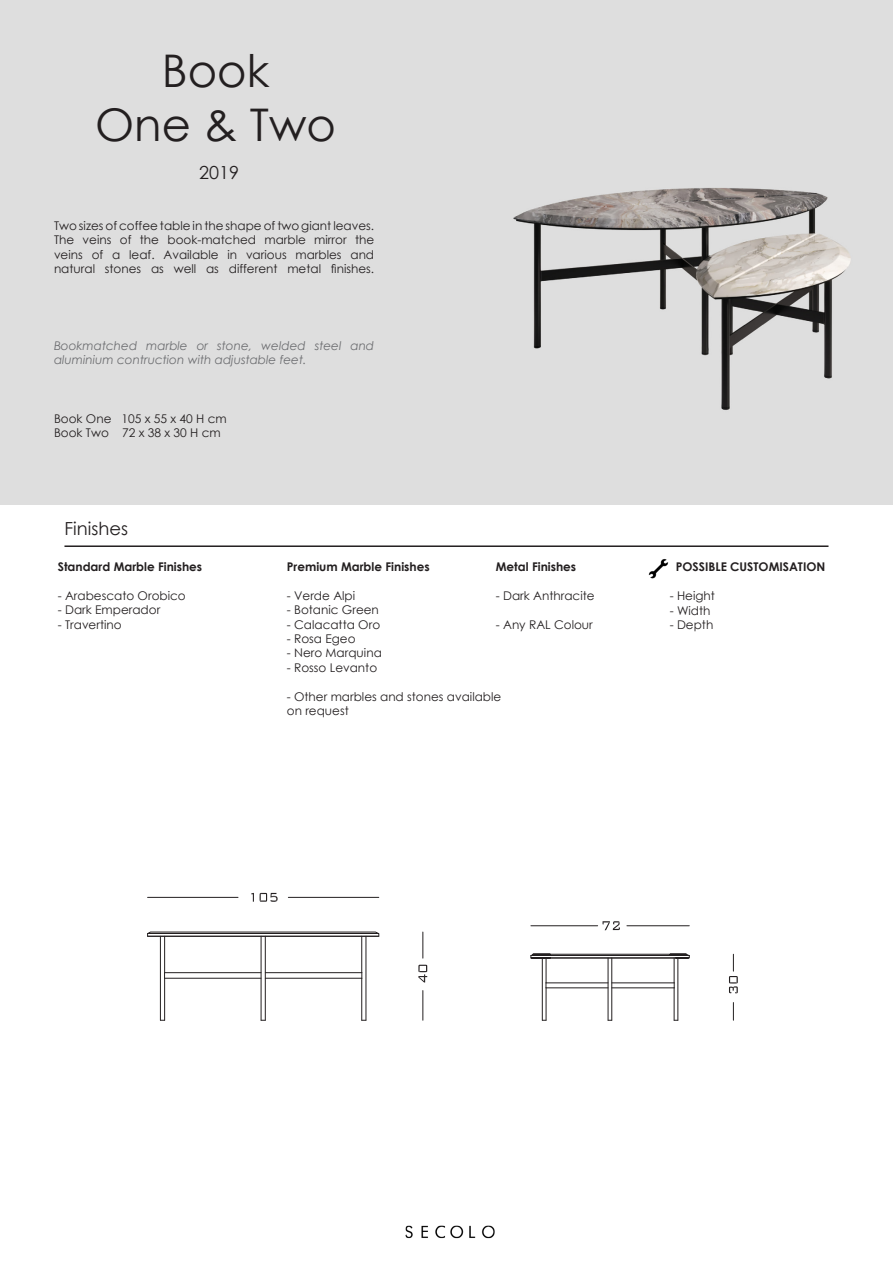
<style>
.page{position:relative;width:893px;height:1263px;background:#fff}
.page>*{position:absolute;margin:0;border:0;box-sizing:border-box;transform-origin:0 0}
.t1{font:45px "Century Gothic";color:#231f20}
.t2{font:18px "Century Gothic";color:#231f20}
.t3{font:12px/14.4px "Century Gothic";color:#231f20;text-align:justify}
.t4{font:italic 12px/14.4px "Century Gothic";color:#6c6d70}
.t5{font:700 12px "Century Gothic";color:#231f20}
</style>
<div class="page">
<img style="left:405px;top:1225px;width:90px;height:14px">
<div style="left:0;top:0;width:893px;height:505px;background:#dedede"></div>
<img style="left:649px;top:559px;width:20px;height:20px">
<hr style="left:64px;top:545px;width:764px;height:2px;background:#231f20">
<hr style="left:261px;top:936px;width:1px;height:84px;background:#231f20">
<hr style="left:265px;top:936px;width:1px;height:84px;background:#231f20">
<hr style="left:361px;top:978px;width:1px;height:42px;background:#231f20">
<hr style="left:361px;top:936px;width:1px;height:37px;background:#231f20">
<hr style="left:366px;top:936px;width:1px;height:84px;background:#231f20">
<hr style="left:160px;top:936px;width:1px;height:84px;background:#231f20">
<hr style="left:164px;top:936px;width:1px;height:37px;background:#231f20">
<hr style="left:164px;top:978px;width:1px;height:42px;background:#231f20">
<hr style="left:148px;top:936px;width:231px;height:1px;background:#231f20">
<hr style="left:265px;top:972px;width:97px;height:1px;background:#231f20">
<hr style="left:265px;top:978px;width:97px;height:1px;background:#231f20">
<hr style="left:165px;top:972px;width:96px;height:1px;background:#231f20">
<hr style="left:165px;top:978px;width:96px;height:1px;background:#231f20">
<svg style="left:147px;top:932px;width:232px;height:4px"></svg>
<hr style="left:608px;top:958px;width:1px;height:62px;background:#231f20">
<hr style="left:611px;top:958px;width:1px;height:62px;background:#231f20">
<hr style="left:674px;top:988px;width:1px;height:32px;background:#231f20">
<hr style="left:678px;top:958px;width:1px;height:62px;background:#231f20">
<hr style="left:542px;top:958px;width:1px;height:62px;background:#231f20">
<hr style="left:546px;top:988px;width:1px;height:32px;background:#231f20">
<svg style="left:531px;top:954px;width:158px;height:34px"></svg>
<hr style="left:531px;top:955px;width:158px;height:1px;background:#231f20">
<hr style="left:531px;top:925px;width:67px;height:1px;background:#231f20">
<hr style="left:627px;top:925px;width:62px;height:1px;background:#231f20">
<svg style="left:602px;top:921px;width:18px;height:9px"></svg>
<hr style="left:288px;top:897px;width:91px;height:1px;background:#231f20">
<hr style="left:148px;top:897px;width:90px;height:1px;background:#231f20">
<svg style="left:251px;top:893px;width:27px;height:9px"></svg>
<hr style="left:423px;top:990px;width:1px;height:30px;background:#231f20">
<svg style="left:423px;top:932px;width:1px;height:26px"></svg>
<svg style="left:418px;top:965px;width:9px;height:17px"></svg>
<svg style="left:733px;top:1002px;width:1px;height:18px"></svg>
<svg style="left:729px;top:954px;width:9px;height:39px"></svg>
<p class="t1" style="left:162px;top:39px;width:109px">Book</p>
<p class="t1" style="left:95px;top:93px;width:242px">One &amp; Two</p>
<p class="t2" style="left:199px;top:160px;width:41px">2019</p>
<p class="t3" style="left:54px;top:218px;width:322px">Two sizes of coffee table in the shape of two giant leaves.</p>
<p class="t3" style="left:54px;top:232px;width:322px">The veins of the book-matched marble mirror the veins of a leaf. Available in various marbles and natural stones as well as different metal finishes.</p>
<p class="t4" style="left:54px;top:338px;width:322px">Bookmatched marble or stone, welded steel and aluminium contruction with adjustable feet.</p>
<p class="t3" style="left:54px;top:411px;width:174px">Book One 105 x 55 x 40 H cm</p>
<p class="t3" style="left:54px;top:425px;width:168px">Book Two 72 x 38 x 30 H cm</p>
<p class="t2" style="left:64px;top:515px;width:65px">Finishes</p>
<p class="t5" style="left:58px;top:558px;width:146px">Standard Marble Finishes</p>
<p class="t3" style="left:58px;top:588px;width:129px">- Arabescato Orobico</p>
<p class="t3" style="left:58px;top:602px;width:104px">- Dark Emperador</p>
<p class="t3" style="left:58px;top:617px;width:65px">- Travertino</p>
<p class="t5" style="left:287px;top:558px;width:144px">Premium Marble Finishes</p>
<p class="t3" style="left:287px;top:588px;width:70px">- Verde Alpi</p>
<p class="t3" style="left:287px;top:602px;width:94px">- Botanic Green</p>
<p class="t3" style="left:287px;top:617px;width:95px">- Calacatta Oro</p>
<p class="t3" style="left:287px;top:631px;width:70px">- Rosa Egeo</p>
<p class="t3" style="left:287px;top:646px;width:97px">- Nero Marquina</p>
<p class="t3" style="left:287px;top:660px;width:92px">- Rosso Levanto</p>
<p class="t3" style="left:287px;top:689px;width:216px">- Other marbles and stones available on request</p>
<p class="t5" style="left:496px;top:558px;width:82px">Metal Finishes</p>
<p class="t3" style="left:496px;top:588px;width:100px">- Dark Anthracite</p>
<p class="t3" style="left:496px;top:617px;width:99px">- Any RAL Colour</p>
<p class="t5" style="left:676px;top:558px;width:151px">POSSIBLE CUSTOMISATION</p>
<p class="t3" style="left:670px;top:588px;width:47px">- Height</p>
<p class="t3" style="left:670px;top:603px;width:42px">- Width</p>
<p class="t3" style="left:670px;top:617px;width:45px">- Depth</p>
</div>
